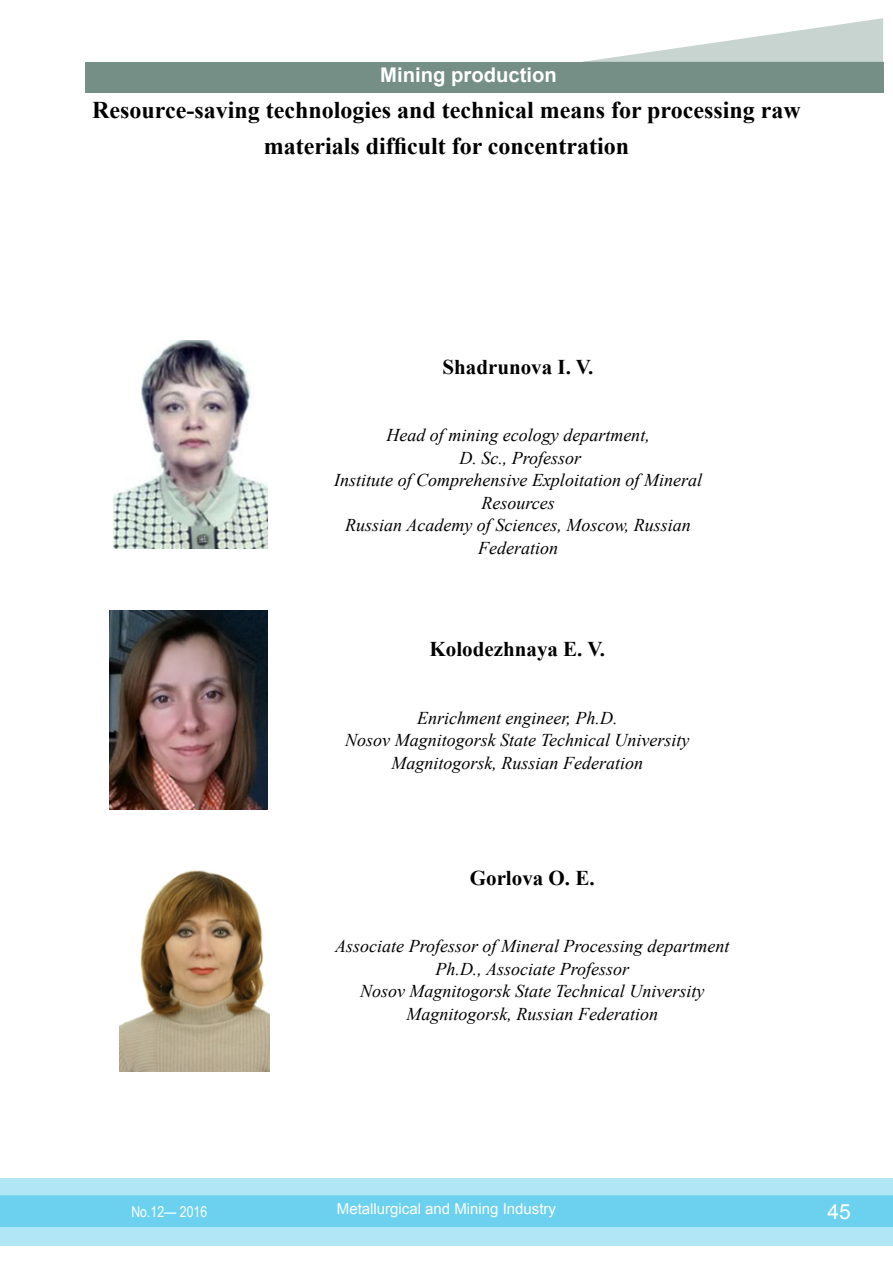
<style>
.page{position:relative;width:893px;height:1263px;background:#fff}
.page>*{position:absolute;margin:0;border:0;box-sizing:border-box;transform-origin:0 0}
.t1{font:700 24px/36px "Times New Roman";color:#000;text-align:center}
.t2{font:700 21px "Times New Roman";color:#000}
.t3{font:21px "Arial";color:#fff}
.t4{font:700 20.25px "Arial";color:#fff}
.t5{font:italic 18px/22.5px "Times New Roman";color:#000;text-align:center}
.t6{font:15px "Arial";color:#fff}
.t7{font:15px "Arial Narrow";color:#fff}
</style>
<div class="page">
<div style="left:0;top:1178px;width:893px;height:68px;background:#b0e6f6"></div>
<div style="left:0;top:1195px;width:893px;height:32px;background:#6cd1ef;border:2px solid #6cd1ef"></div>
<div style="left:85px;top:62px;width:798px;height:30px;background:#758f87"></div>
<svg style="left:583px;top:18px;width:300px;height:44px"></svg>
<img style="left:113px;top:340px;width:155px;height:209px">
<img style="left:110px;top:610px;width:158px;height:199px">
<img style="left:119px;top:870px;width:150px;height:201px">
<p class="t4" style="left:380px;top:61px;width:178px">Mining production</p>
<h1 class="t1" style="left:92px;top:92px;width:710px">Resource-saving technologies and technical means for processing raw materials difficult for concentration</h1>
<p class="t2" style="left:443px;top:352px;width:152px">Shadrunova I. V.</p>
<p class="t5" style="left:334px;top:423px;width:369px">Head of mining ecology department,<br>D. Sc., Professor<br>Institute of Comprehensive Exploitation of Mineral<br>Resources<br>Russian Academy of Sciences, Moscow, Russian<br>Federation</p>
<p class="t2" style="left:430px;top:635px;width:177px">Kolodezhnaya E. V.</p>
<p class="t5" style="left:345px;top:706px;width:346px">Enrichment engineer, Ph.D.<br>Nosov Magnitogorsk State Technical University<br>Magnitogorsk, Russian Federation</p>
<p class="t2" style="left:470px;top:863px;width:126px">Gorlova O. E.</p>
<p class="t5" style="left:335px;top:934px;width:396px">Associate Professor of Mineral Processing department Ph.D., Associate Professor<br>Nosov Magnitogorsk State Technical University Magnitogorsk, Russian Federation</p>
<p class="t7" style="left:131px;top:1200px;width:77px">No.12— 2016</p>
<p class="t6" style="left:337px;top:1199px;width:221px">Metallurgical and Mining Industry</p>
<p class="t3" style="left:827px;top:1197px;width:25px">45</p>
</div>
